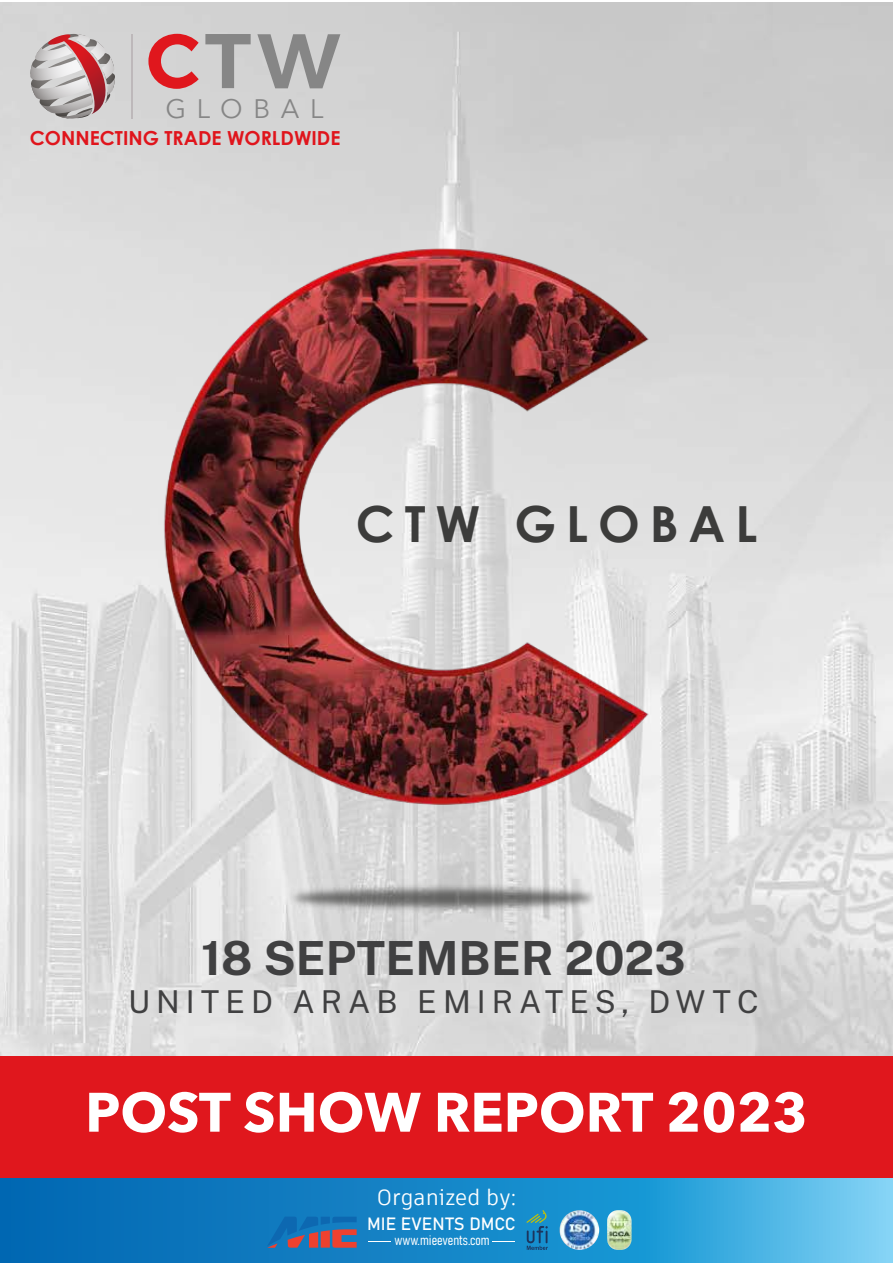
<style>
.page{position:relative;width:893px;height:1263px;background:#fff}
.page>*{position:absolute;margin:0;border:0;box-sizing:border-box;transform-origin:0 0}
.t1{font:700 54.9px "Avenir Next LT Pro";color:#fff}
.t2{font:700 49.8px "Century Gothic";letter-spacing:.2em;color:#3c3c3b}
.t3{font:700 46.95px "Public Sans";color:#404041}
.t4{font:31.5px "Public Sans";letter-spacing:.19em;color:#404041}
.t5{font:26.55px "Avenir Next LT Pro";letter-spacing:.4em;color:#868686}
.t6{font:21.75px "Artifakt Element";color:#fff}
.t7{font:700 19.35px "Century Gothic";color:#e0151c}
.t8{font:17.55px "Bahnschrift";color:#fff}
.t9{font:14.1px "Bahnschrift";color:#fff}
</style>
<div class="page">
<img style="left:0;top:3px;width:893px;height:1176px">
<div style="left:0;top:1056px;width:893px;height:121px;background:#e0171d"></div>
<hr style="left:131px;top:34px;width:1px;height:85px;background:#bdb8ba">
<svg style="left:30px;top:34px;width:86px;height:85px;background:#c2aaab"></svg>
<svg style="left:148px;top:34px;width:51px;height:55px;background:#d87e81"></svg>
<svg style="left:205px;top:34px;width:46px;height:54px;background:#b3b3b3"></svg>
<svg style="left:257px;top:34px;width:83px;height:54px;background:#adadad"></svg>
<img style="left:241px;top:926px;width:405px;height:33px">
<img style="left:104px;top:125px;width:685px;height:801px">
<svg style="left:0;top:1179px;width:893px;height:84px;background:#228ecc"></svg>
<svg style="left:267px;top:1216px;width:90px;height:32px;background:#4b6795"></svg>
<svg style="left:368px;top:1241px;width:23px;height:1px"></svg>
<svg style="left:492px;top:1241px;width:23px;height:1px"></svg>
<svg style="left:526px;top:1210px;width:22px;height:40px"></svg>
<img style="left:559px;top:1210px;width:40px;height:40px;border-radius:20px">
<img style="left:607px;top:1210px;width:25px;height:40px">
<h3 class="t5" style="left:166px;top:93px;width:160px">GLOBAL</h3>
<p class="t7" style="left:30px;top:123px;width:312px">CONNECTING TRADE WORLDWIDE</p>
<h2 class="t2" style="left:356px;top:486px;width:403px">CTW GLOBAL</h2>
<h3 class="t3" style="left:201px;top:923px;width:486px">18 SEPTEMBER 2023</h3>
<h3 class="t4" style="left:128px;top:979px;width:632px">UNITED ARAB EMIRATES, DWTC</h3>
<h1 class="t1" style="left:85px;top:1079px;width:724px">POST SHOW REPORT 2023</h1>
<p class="t6" style="left:377px;top:1182px;width:141px">Organized by:</p>
<p class="t8" style="left:367px;top:1210px;width:150px">MIE EVENTS DMCC</p>
<p class="t9" style="left:394px;top:1230px;width:97px">www.mieevents.com</p>
</div>
